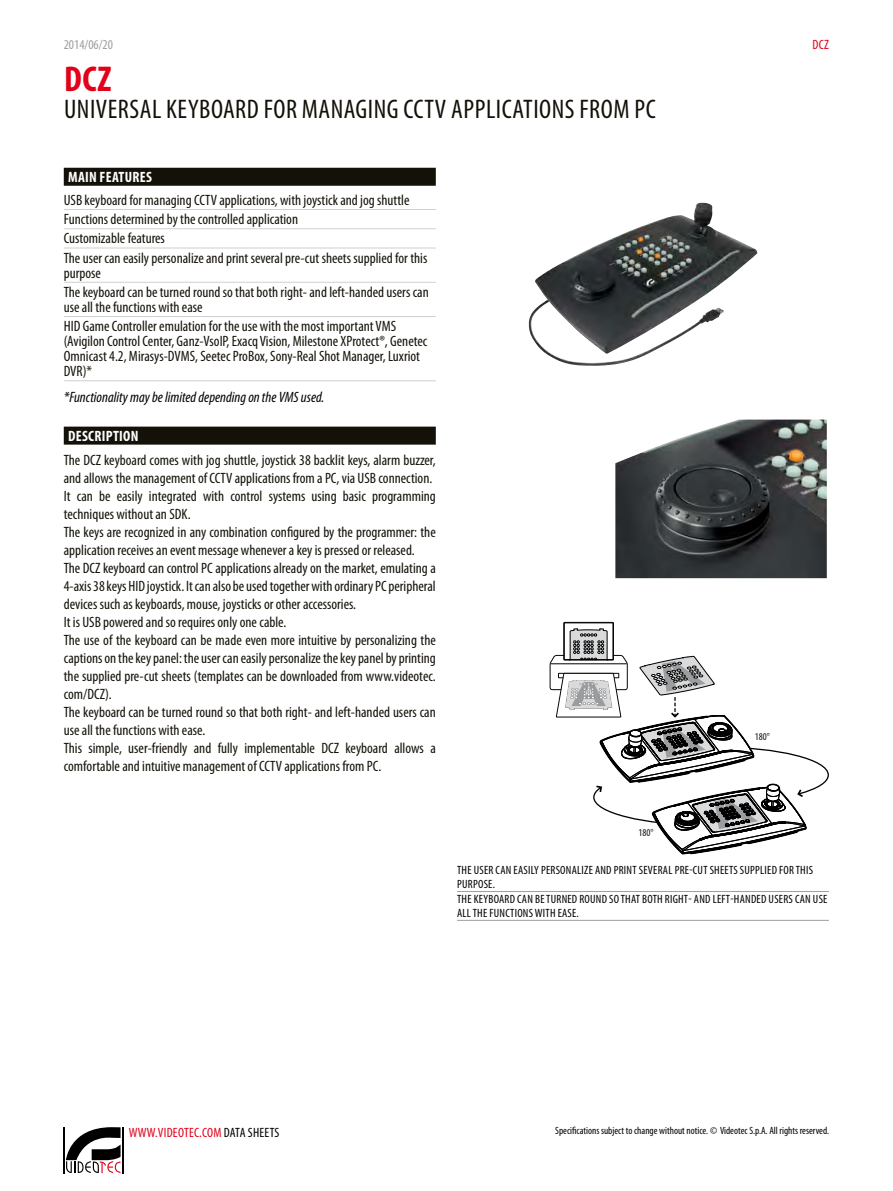
<style>
.page{position:relative;width:893px;height:1191px;background:#fff}
.page>*{position:absolute;margin:0;border:0;box-sizing:border-box;transform-origin:0 0}
.t1{font:700 condensed 36px "Myriad Pro";color:#e2001a}
.t2{font:condensed 27px "Myriad Pro";letter-spacing:.02em;color:#141109}
.t3{font:condensed 15px/18px "Myriad Pro";color:#141109}
.t4{font:italic condensed 15px "Myriad Pro";color:#000}
.t5{font:700 condensed 15px "Myriad Pro";letter-spacing:.02em;color:#fff}
.t6{font:condensed 13.5px "Myriad Pro";letter-spacing:.02em;color:#e2001a}
.t7{font:condensed 13.5px "Myriad Pro";color:#9c9d9f}
.t8{font:condensed 12px/14.4px "Myriad Pro";letter-spacing:.02em;color:#000}
.t9{font:condensed 10.5px "Myriad Pro";color:#000}
.t10{font:condensed 10.35px "Myriad Pro";color:#141109}
.s1{color:#000}
</style>
<div class="page">
<hr style="left:64px;top:1127px;width:1px;height:46px;background:#000">
<hr style="left:122px;top:1127px;width:1px;height:46px;background:#000">
<svg style="left:66px;top:1127px;width:55px;height:46px"></svg>
<div style="left:64px;top:168px;width:372px;height:18px;background:#141109"></div>
<hr style="left:64px;top:209px;width:372px;height:1px;background:#cfd0d1">
<hr style="left:64px;top:228px;width:372px;height:1px;background:#cfd0d1">
<hr style="left:64px;top:248px;width:372px;height:1px;background:#cfd0d1">
<hr style="left:64px;top:282px;width:372px;height:1px;background:#cfd0d1">
<hr style="left:64px;top:316px;width:372px;height:1px;background:#cfd0d1">
<hr style="left:64px;top:380px;width:372px;height:1px;background:#cfd0d1">
<div style="left:64px;top:426px;width:372px;height:18px;background:#141109"></div>
<img style="left:528px;top:203px;width:229px;height:163px">
<img style="left:615px;top:419px;width:212px;height:159px">
<svg style="left:550px;top:622px;width:279px;height:232px"></svg>
<hr style="left:457px;top:891px;width:372px;height:1px;background:#9c9d9f">
<hr style="left:457px;top:920px;width:372px;height:1px;background:#9c9d9f">
<p class="t7" style="left:64px;top:37px;width:51px">2014/06/20</p>
<p class="t6" style="left:813px;top:37px;width:18px">DCZ</p>
<h1 class="t1" style="left:64px;top:56px;width:49px">DCZ</h1>
<h2 class="t2" style="left:64px;top:93px;width:593px">UNIVERSAL KEYBOARD FOR MANAGING CCTV APPLICATIONS FROM PC</h2>
<p class="t5" style="left:68px;top:168px;width:85px">MAIN FEATURES</p>
<p class="t3" style="left:64px;top:190px;width:365px;line-height:19.2px">USB keyboard for managing CCTV applications, with joystick and jog shuttle Functions determined by the controlled application<br>Customizable features<br>The user can easily personalize and print several pre-cut sheets supplied for this</p>
<p class="t3" style="left:64px;top:263px;width:366px;line-height:19.2px">purpose<br>The keyboard can be turned round so that both right- and left-handed users can</p>
<p class="t3" style="left:64px;top:297px;width:334px;line-height:19.2px">use all the functions with ease<br>HID Game Controller emulation for the use with the most important VMS</p>
<p class="t3" style="left:64px;top:333px;width:365px;line-height:15px">(Avigilon Control Center, Ganz-VsoIP, Exacq Vision, Milestone XProtect®, Genetec<br>Omnicast 4.2, Mirasys-DVMS, Seetec ProBox, Sony-Real Shot Manager, Luxriot<br>DVR)*</p>
<p class="t4" style="left:64px;top:388px;width:262px">*Functionality may be limited depending on the VMS used.</p>
<p class="t5" style="left:68px;top:427px;width:72px">DESCRIPTION</p>
<p class="t3" style="left:64px;top:450px;width:374px">The DCZ keyboard comes with jog shuttle, joystick 38 backlit keys, alarm buzzer, and allows the management of CCTV applications from a PC, via USB connection.<br>It can be easily integrated with control systems using basic programming techniques without an SDK.<br>The keys are recognized in any combination configured by the programmer: the application receives an event message whenever a key is pressed or released.<br>The DCZ keyboard can control PC applications already on the market, emulating a 4-axis 38 keys HID joystick. It can also be used together with ordinary PC peripheral devices such as keyboards, mouse, joysticks or other accessories.<br>It is USB powered and so requires only one cable.<br>The use of the keyboard can be made even more intuitive by personalizing the captions on the key panel: the user can easily personalize the key panel by printing the supplied pre-cut sheets (templates can be downloaded from www.videotec. com/DCZ).<br>The keyboard can be turned round so that both right- and left-handed users can use all the functions with ease.<br>This simple, user-friendly and fully implementable DCZ keyboard allows a comfortable and intuitive management of CCTV applications from PC.</p>
<p class="t10" style="left:755px;top:731px;width:16px">180°</p>
<p class="t10" style="left:638px;top:826px;width:16px">180°</p>
<p class="t8" style="left:457px;top:862px;width:372px">THE USER CAN EASILY PERSONALIZE AND PRINT SEVERAL PRE-CUT SHEETS SUPPLIED FOR THIS PURPOSE.<br>THE KEYBOARD CAN BE TURNED ROUND SO THAT BOTH RIGHT- AND LEFT-HANDED USERS CAN USE ALL THE FUNCTIONS WITH EASE.</p>
<p class="t6" style="left:129px;top:1124px;width:152px">WWW.VIDEOTEC.COM <span class="s1">DATA SHEETS</span></p>
<p class="t9" style="left:555px;top:1124px;width:275px">Specifications subject to change without notice. © Videotec S.p.A. All rights reserved.</p>
</div>
